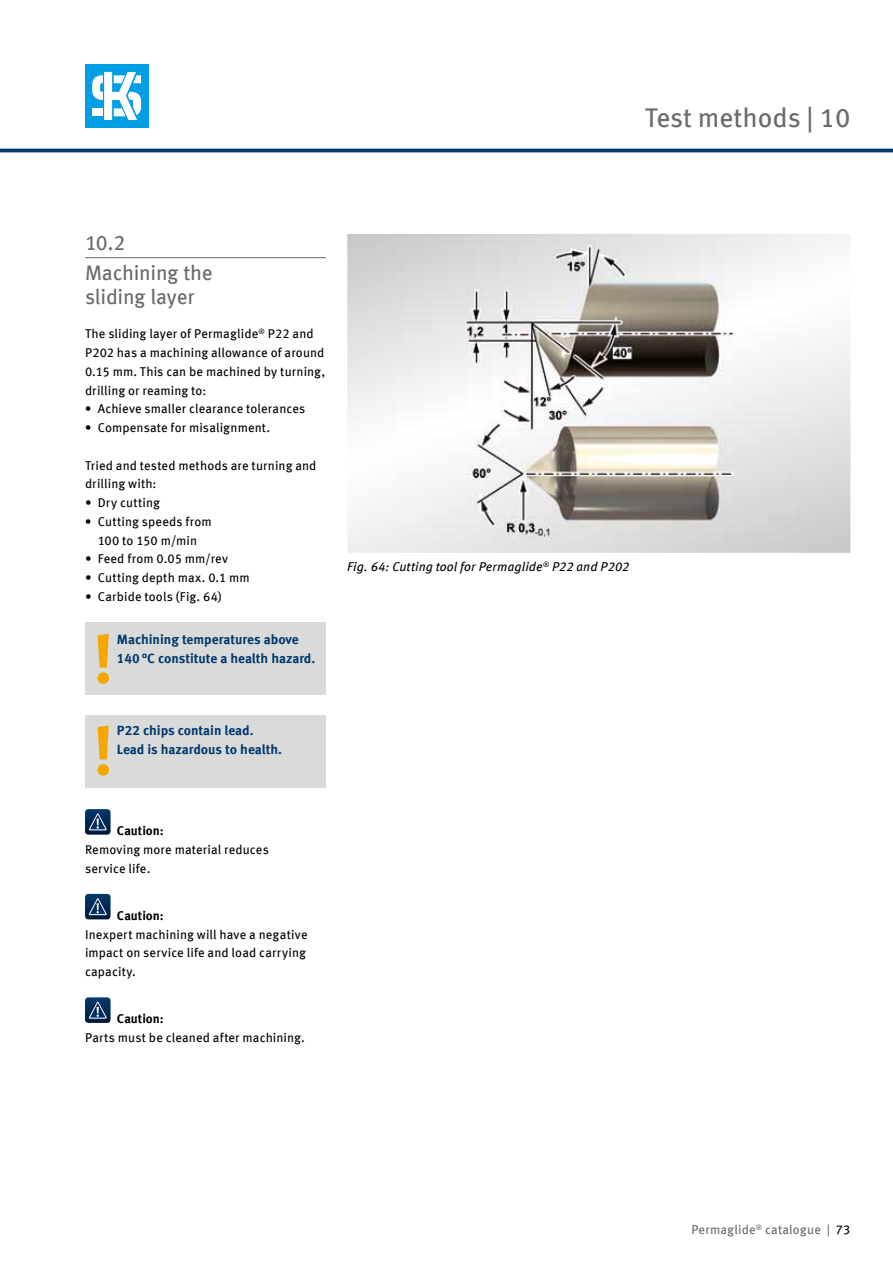
<style>
.page{position:relative;width:893px;height:1263px;background:#fff}
.page>*{position:absolute;margin:0;border:0;box-sizing:border-box;transform-origin:0 0}
.t1{font:700 69.3px "Meta OFC";color:#f7a500}
.t2{font:27px "Meta OFC";color:#6a6a69}
.t3{font:21px/30px "Meta OFC";letter-spacing:-.015em;color:#6a6a69}
.t4{font:700 13.5px/19.5px "Meta OFC";color:#00386d}
.t5{font:12.75px/18.8px "Meta OFC";letter-spacing:.005em;color:#000}
.t6{font:italic 12.75px "Meta OFC";letter-spacing:.005em;color:#000}
.t7{font:700 12.75px "Meta OFC";color:#000}
.t8{font:12.75px "Meta OFC";letter-spacing:.01em;color:#6a6a69}
.s1{font-weight:700}
.s2{color:#000}
</style>
<div class="page">
<div style="left:85px;top:64px;width:64px;height:64px;background:#009ee3"></div>
<svg style="left:92px;top:72px;width:49px;height:48px"></svg>
<hr style="left:0;top:149px;width:893px;height:3px;background:#00386d">
<svg style="left:347px;top:234px;width:503px;height:319px"></svg>
<img style="left:398px;top:239px;width:403px;height:303px">
<svg style="left:85px;top:997px;width:26px;height:26px"></svg>
<svg style="left:85px;top:894px;width:26px;height:25px"></svg>
<svg style="left:85px;top:809px;width:26px;height:26px"></svg>
<div style="left:85px;top:715px;width:241px;height:73px;background:#d9dada"></div>
<div style="left:85px;top:622px;width:241px;height:72px;background:#d9dada"></div>
<hr style="left:85px;top:257px;width:241px;height:1px;background:#6a6a69">
<h2 class="t2" style="left:645px;top:100px;width:207px">Test methods | 10</h2>
<h3 class="t3" style="left:85px;top:228px;width:129px">10.2<br>Machining the</h3>
<h3 class="t3" style="left:85px;top:282px;width:111px">sliding layer</h3>
<p class="t5" style="left:85px;top:324px;width:242px">The sliding layer of Permaglide<sup>®</sup> P22 and P202 has a machining allowance of around 0.15 mm. This can be machined by turning, drilling or reaming to:</p>
<p class="t5" style="left:85px;top:399px;width:222px"><span class="s1">•</span> Achieve smaller clearance tolerances</p>
<p class="t5" style="left:85px;top:418px;width:187px"><span class="s1">•</span> Compensate for misalignment.</p>
<p class="t5" style="left:85px;top:456px;width:233px">Tried and tested methods are turning and drilling with:</p>
<p class="t5" style="left:85px;top:493px;width:76px">• Dry cutting</p>
<p class="t5" style="left:85px;top:512px;width:128px;text-align:center"><span class="s1">•</span> Cutting speeds from<br>100 to 150 m/min</p>
<p class="t5" style="left:85px;top:550px;width:144px">• Feed from 0.05 mm/rev</p>
<p class="t5" style="left:85px;top:568px;width:166px">• Cutting depth max. 0.1 mm</p>
<p class="t5" style="left:85px;top:587px;width:138px">• Carbide tools (Fig. 64)</p>
<h1 class="t1" style="left:93px;top:615px;width:23px">!</h1>
<p class="t4" style="left:117px;top:629px;width:200px">Machining temperatures above<br>140 °C constitute a health hazard.</p>
<h1 class="t1" style="left:93px;top:707px;width:23px">!</h1>
<p class="t4" style="left:117px;top:720px;width:167px">P22 chips contain lead.<br>Lead is hazardous to health.</p>
<p class="t7" style="left:117px;top:823px;width:48px">Caution:</p>
<p class="t5" style="left:85px;top:840px;width:185px">Removing more material reduces service life.</p>
<p class="t7" style="left:117px;top:907px;width:48px">Caution:</p>
<p class="t5" style="left:85px;top:925px;width:224px">Inexpert machining will have a negative impact on service life and load carrying capacity.</p>
<p class="t7" style="left:117px;top:1011px;width:48px">Caution:</p>
<p class="t5" style="left:85px;top:1028px;width:221px">Parts must be cleaned after machining.</p>
<p class="t6" style="left:347px;top:558px;width:284px">Fig. 64: Cutting tool for Permaglide<sup>®</sup> P22 and P202</p>
<p class="t8" style="left:691px;top:1222px;width:161px">Permaglide<sup>®</sup> catalogue | <span class="s2">73</span></p>
</div>
